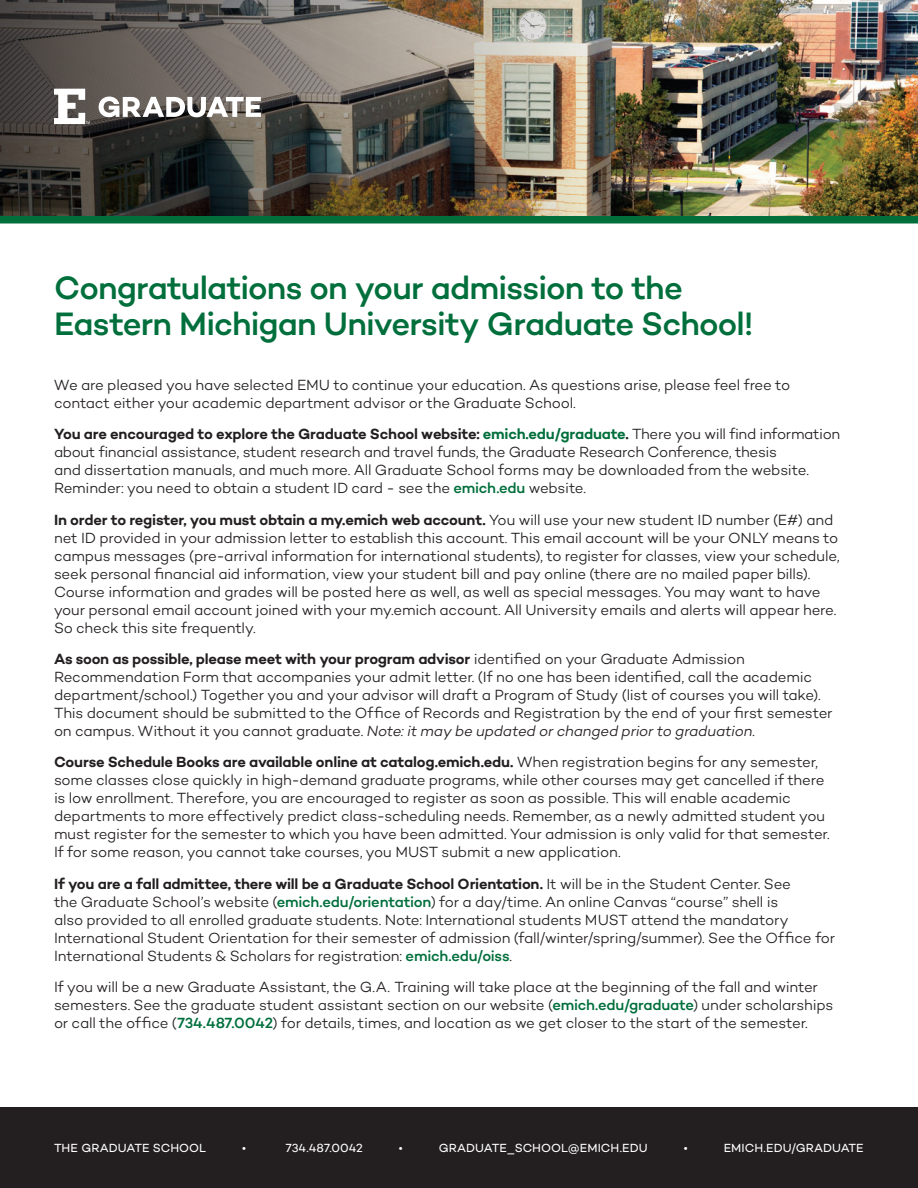
<style>
.page{position:relative;width:918px;height:1188px;background:#fff}
.page>*{position:absolute;margin:0;border:0;box-sizing:border-box;transform-origin:0 0}
.body{font:500 33px/36px "Campton";letter-spacing:-.025em;color:#006f3c}
.body-2{font:300 15px/18px "Campton";letter-spacing:-.015em;color:#231f20}
.body-3{font:12px "Campton";color:#fff}
.s1{font-weight:600}
.s2{font-weight:600;color:#006f3c}
.s3{font-weight:500;color:#006f3c}
.s4{font-style:italic}
</style>
<div class="page">
<img style="left:644px;top:0;width:274px;height:216px">
<img style="left:0;top:0;width:644px;height:216px">
<svg style="left:99px;top:97px;width:162px;height:20px"></svg>
<svg style="left:54px;top:89px;width:36px;height:35px"></svg>
<div style="left:0;top:216px;width:918px;height:8px;background:#006f3c"></div>
<div style="left:0;top:1107px;width:918px;height:81px;background:#231f20"></div>
<p class="body" style="left:54px;top:269px;width:701px">Congratulations on your admission to the<br>Eastern Michigan University Graduate School!</p>
<p class="body-2" style="left:54px;top:375px;width:738px">We are pleased you have selected EMU to continue your education. As questions arise, please feel free to contact either your academic department advisor or the Graduate School.</p>
<p class="body-2" style="left:54px;top:425px;width:788px"><span class="s1">You are encouraged to explore the Graduate School website:</span> <span class="s2">emich.edu/graduate</span><span class="s1">.</span> There you will find information about financial assistance, student research and travel funds, the Graduate Research Conference, thesis<br>and dissertation manuals, and much more. All Graduate School forms may be downloaded from the website.<br>Reminder: you need to obtain a student ID card - see the <span class="s3">emich.edu</span> website.</p>
<p class="body-2" style="left:54px;top:510px;width:787px"><span class="s1">In order to register, you must obtain a my.emich web account.</span> You will use your new student ID number (E#) and net ID provided in your admission letter to establish this account. This email account will be your ONLY means to campus messages (pre-arrival information for international students), to register for classes, view your schedule, seek personal financial aid information, view your student bill and pay online (there are no mailed paper bills).<br>Course information and grades will be posted here as well, as well as special messages. You may want to have your personal email account joined with your my.emich account. All University emails and alerts will appear here.<br>So check this site frequently.</p>
<p class="body-2" style="left:54px;top:650px;width:780px"><span class="s1">As soon as possible, please meet with your program advisor</span> identified on your Graduate Admission Recommendation Form that accompanies your admit letter. (If no one has been identified, call the academic department/school.) Together you and your advisor will draft a Program of Study (list of courses you will take).<br>This document should be submitted to the Office of Records and Registration by the end of your first semester on campus. Without it you cannot graduate. <span class="s4">Note: it may be updated or changed prior to graduation.</span></p>
<p class="body-2" style="left:54px;top:753px;width:777px"><span class="s1">Course Schedule Books are available online at catalog.emich.edu.</span> When registration begins for any semester, some classes close quickly in high-demand graduate programs, while other courses may get cancelled if there is low enrollment. Therefore, you are encouraged to register as soon as possible. This will enable academic departments to more effectively predict class-scheduling needs. Remember, as a newly admitted student you must register for the semester to which you have been admitted. Your admission is only valid for that semester.<br>If for some reason, you cannot take courses, you MUST submit a new application.</p>
<p class="body-2" style="left:54px;top:875px;width:783px"><span class="s1">If you are a fall admittee, there will be a Graduate School Orientation.</span> It will be in the Student Center. See<br>the Graduate School’s website (<span class="s3">emich.edu/orientation</span>) for a day/time. An online Canvas “course” shell is<br>also provided to all enrolled graduate students. Note: International students MUST attend the mandatory International Student Orientation for their semester of admission (fall/winter/spring/summer). See the Office for International Students &amp; Scholars for registration: <span class="s3">emich.edu/oiss</span>.</p>
<p class="body-2" style="left:54px;top:978px;width:781px">If you will be a new Graduate Assistant, the G.A. Training will take place at the beginning of the fall and winter semesters. See the graduate student assistant section on our website (<span class="s3">emich.edu/graduate</span>) under scholarships or call the office (<span class="s3">734.487.0042</span>) for details, times, and location as we get closer to the start of the semester.</p>
<p class="body-3" style="left:54px;top:1141px;width:154px">THE GRADUATE SCHOOL</p>
<p class="body-3" style="left:242px;top:1141px;width:5px">•</p>
<p class="body-3" style="left:286px;top:1141px;width:79px">734.487.0042</p>
<p class="body-3" style="left:399px;top:1141px;width:5px">•</p>
<p class="body-3" style="left:439px;top:1141px;width:210px">GRADUATE_SCHOOL@EMICH.EDU</p>
<p class="body-3" style="left:684px;top:1141px;width:5px">•</p>
<p class="body-3" style="left:724px;top:1141px;width:142px">EMICH.EDU/GRADUATE</p>
</div>
